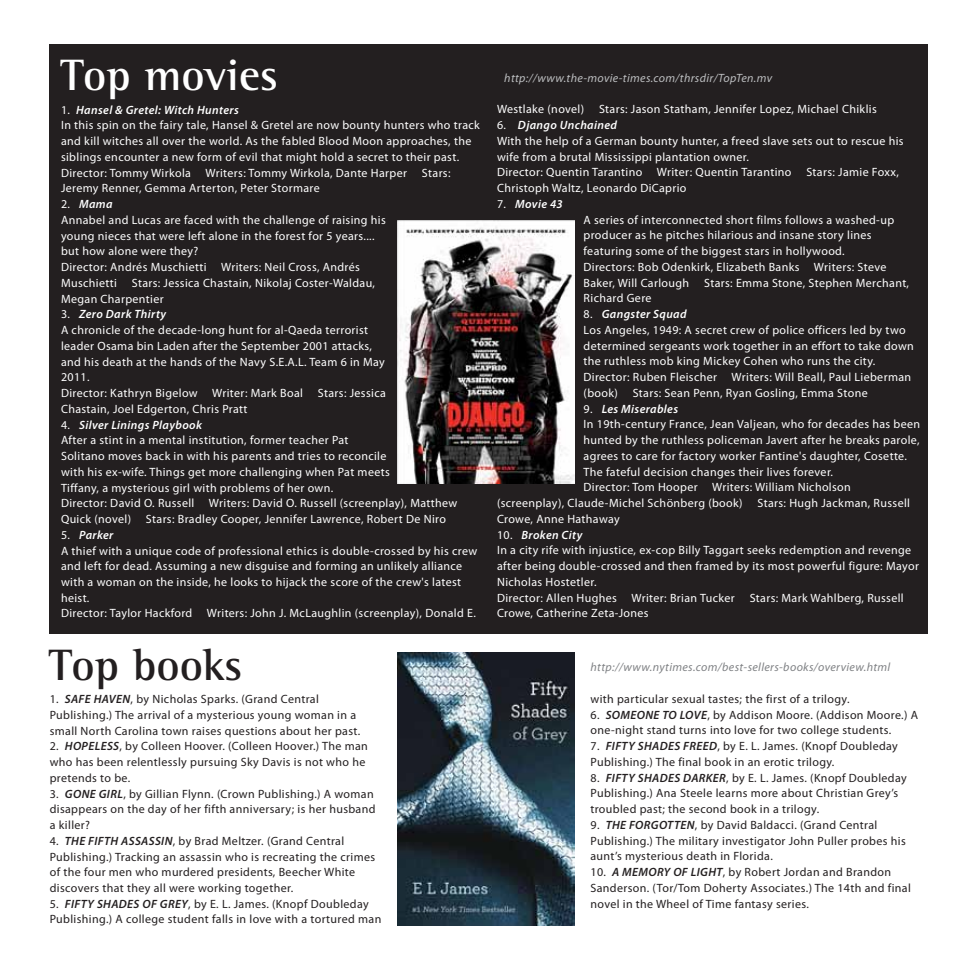
<style>
.page{position:relative;width:978px;height:978px;background:#fff}
.page>*{position:absolute;margin:0;border:0;box-sizing:border-box;transform-origin:0 0}
.t1{font:700 45px "Rotis Semi Serif";color:#fff}
.t2{font:700 45px "Rotis Semi Serif";color:#231f20}
.t3{font:12px/15.8px "Myriad Pro";letter-spacing:.03em;color:#fff}
.t4{font:12px/15.8px "Myriad Pro";letter-spacing:.03em;color:#231f20}
.t5{font:italic 12px "Myriad Pro";letter-spacing:.03em;color:#808285}
.t6{font:italic 12px "Myriad Pro";letter-spacing:.03em;color:#bcbec0}
.t7{font:italic 600 12px "Myriad Pro";letter-spacing:.03em;color:#fff}
.s1{font-weight:600;font-style:italic}
.s2{font-weight:400;font-style:normal}
</style>
<div class="page">
<div style="left:50px;top:45px;width:878px;height:589px;background:#231f20"></div>
<img style="left:397px;top:221px;width:178px;height:263px">
<img style="left:397px;top:652px;width:177px;height:274px">
<h1 class="t1" style="left:61px;top:48px;width:219px">Top movies</h1>
<p class="t3" style="left:61px;top:102px;width:420px">1. <span class="s1">Hansel &amp; Gretel: Witch Hunters<br></span>In this spin on the fairy tale, Hansel &amp; Gretel are now bounty hunters who track and kill witches all over the world. As the fabled Blood Moon approaches, the siblings encounter a new form of evil that might hold a secret to their past.<br>Director: Tommy Wirkola Writers: Tommy Wirkola, Dante Harper Stars:<br>Jeremy Renner, Gemma Arterton, Peter Stormare</p>
<p class="t3" style="left:61px;top:196px;width:326px">2. <span class="s1">Mama<br></span>Annabel and Lucas are faced with the challenge of raising his young nieces that were left alone in the forest for 5 years.... but how alone were they?<br>Director: Andrés Muschietti Writers: Neil Cross, Andrés Muschietti Stars: Jessica Chastain, Nikolaj Coster-Waldau, Megan Charpentier</p>
<p class="t3" style="left:61px;top:306px;width:326px">3. <span class="s1">Zero Dark Thirty<br></span>A chronicle of the decade-long hunt for al-Qaeda terrorist leader Osama bin Laden after the September 2001 attacks, and his death at the hands of the Navy S.E.A.L. Team 6 in May 2011.<br>Director: Kathryn Bigelow Writer: Mark Boal Stars: Jessica Chastain, Joel Edgerton, Chris Pratt</p>
<p class="t3" style="left:61px;top:416px;width:398px">4. <span class="s1">Silver Linings Playbook<br></span>After a stint in a mental institution, former teacher Pat<br>Solitano moves back in with his parents and tries to reconcile<br>with his ex-wife. Things get more challenging when Pat meets<br>Tiffany, a mysterious girl with problems of her own.<br>Director: David O. Russell Writers: David O. Russell (screenplay), Matthew Quick (novel) Stars: Bradley Cooper, Jennifer Lawrence, Robert De Niro</p>
<p class="t3" style="left:61px;top:527px;width:418px">5. <span class="s1">Parker<br></span>A thief with a unique code of professional ethics is double-crossed by his crew and left for dead. Assuming a new disguise and forming an unlikely alliance with a woman on the inside, he looks to hijack the score of the crew's latest heist.<br>Director: Taylor Hackford Writers: John J. McLaughlin (screenplay), Donald E.</p>
<h1 class="t2" style="left:49px;top:638px;width:195px">Top books</h1>
<p class="t4" style="left:50px;top:691px;width:312px">1. <span class="s1">SAFE HAVEN</span>, by Nicholas Sparks. (Grand Central<br>Publishing.) The arrival of a mysterious young woman in a small North Carolina town raises questions about her past.</p>
<p class="t4" style="left:50px;top:738px;width:320px">2. <span class="s1">HOPELESS</span>, by Colleen Hoover. (Colleen Hoover.) The man who has been relentlessly pursuing Sky Davis is not who he pretends to be.</p>
<p class="t4" style="left:50px;top:785px;width:327px">3. <span class="s1">GONE GIRL</span>, by Gillian Flynn. (Crown Publishing.) A woman disappears on the day of her fifth anniversary; is her husband a killer?</p>
<p class="t4" style="left:50px;top:833px;width:327px">4. <span class="s1">THE FIFTH ASSASSIN</span>, by Brad Meltzer. (Grand Central Publishing.) Tracking an assassin who is recreating the crimes of the four men who murdered presidents, Beecher White discovers that they all were working together.</p>
<p class="t4" style="left:50px;top:896px;width:333px">5. <span class="s1">FIFTY SHADES OF GREY</span>, by E. L. James. (Knopf Doubleday<br>Publishing.) A college student falls in love with a tortured man</p>
<p class="t6" style="left:504px;top:70px;width:270px">http://www.the-movie-times.com/thrsdir/TopTen.mv</p>
<p class="t3" style="left:497px;top:101px;width:381px">Westlake (novel) Stars: Jason Statham, Jennifer Lopez, Michael Chiklis</p>
<p class="t3" style="left:497px;top:117px;width:408px">6. <span class="s1">Django Unchained<br></span>With the help of a German bounty hunter, a freed slave sets out to rescue his wife from a brutal Mississippi plantation owner.<br>Director: Quentin Tarantino Writer: Quentin Tarantino Stars: Jamie Foxx, Christoph Waltz, Leonardo DiCaprio</p>
<p class="t7" style="left:497px;top:196px;width:67px"><span class="s2">7.</span> Movie 43</p>
<p class="t3" style="left:584px;top:212px;width:327px">A series of interconnected short films follows a washed-up producer as he pitches hilarious and insane story lines featuring some of the biggest stars in hollywood.<br>Directors: Bob Odenkirk, Elizabeth Banks Writers: Steve Baker, Will Carlough Stars: Emma Stone, Stephen Merchant, Richard Gere</p>
<p class="t3" style="left:584px;top:306px;width:332px">8. <span class="s1">Gangster Squad<br></span>Los Angeles, 1949: A secret crew of police officers led by two determined sergeants work together in an effort to take down the ruthless mob king Mickey Cohen who runs the city.<br>Director: Ruben Fleischer Writers: Will Beall, Paul Lieberman (book) Stars: Sean Penn, Ryan Gosling, Emma Stone</p>
<p class="t7" style="left:584px;top:401px;width:96px"><span class="s2">9.</span> Les Miserables</p>
<p class="t3" style="left:584px;top:416px;width:338px">In 19th-century France, Jean Valjean, who for decades has been</p>
<p class="t3" style="left:584px;top:432px;width:338px">hunted by the ruthless policeman Javert after he breaks parole,</p>
<p class="t3" style="left:584px;top:448px;width:325px">agrees to care for factory worker Fantine's daughter, Cosette.</p>
<p class="t3" style="left:584px;top:463px;width:251px">The fateful decision changes their lives forever.</p>
<p class="t3" style="left:584px;top:479px;width:269px">Director: Tom Hooper Writers: William Nicholson</p>
<p class="t3" style="left:497px;top:495px;width:415px">(screenplay), Claude-Michel Schönberg (book) Stars: Hugh Jackman, Russell</p>
<p class="t3" style="left:497px;top:511px;width:124px">Crowe, Anne Hathaway</p>
<p class="t3" style="left:497px;top:526px;width:423px">10. <span class="s1">Broken City<br></span>In a city rife with injustice, ex-cop Billy Taggart seeks redemption and revenge after being double-crossed and then framed by its most powerful figure: Mayor Nicholas Hostetler.<br>Director: Allen Hughes Writer: Brian Tucker Stars: Mark Wahlberg, Russell Crowe, Catherine Zeta-Jones</p>
<p class="t5" style="left:590px;top:660px;width:301px">http://www.nytimes.com/best-sellers-books/overview.html</p>
<p class="t4" style="left:590px;top:691px;width:261px">with particular sexual tastes; the first of a trilogy.</p>
<p class="t4" style="left:590px;top:707px;width:329px">6. <span class="s1">SOMEONE TO LOVE</span>, by Addison Moore. (Addison Moore.) A one-night stand turns into love for two college students.</p>
<p class="t4" style="left:590px;top:738px;width:309px">7. <span class="s1">FIFTY SHADES FREED</span>, by E. L. James. (Knopf Doubleday<br>Publishing.) The final book in an erotic trilogy.</p>
<p class="t4" style="left:590px;top:770px;width:318px">8. <span class="s1">FIFTY SHADES DARKER</span>, by E. L. James. (Knopf Doubleday<br>Publishing.) Ana Steele learns more about Christian Grey’s troubled past; the second book in a trilogy.</p>
<p class="t4" style="left:590px;top:817px;width:317px">9. <span class="s1">THE FORGOTTEN</span>, by David Baldacci. (Grand Central<br>Publishing.) The military investigator John Puller probes his aunt’s mysterious death in Florida.</p>
<p class="t4" style="left:590px;top:864px;width:322px">10. <span class="s1">A MEMORY OF LIGHT</span>, by Robert Jordan and Brandon<br>Sanderson. (Tor/Tom Doherty Associates.) The 14th and final novel in the Wheel of Time fantasy series.</p>
</div>
